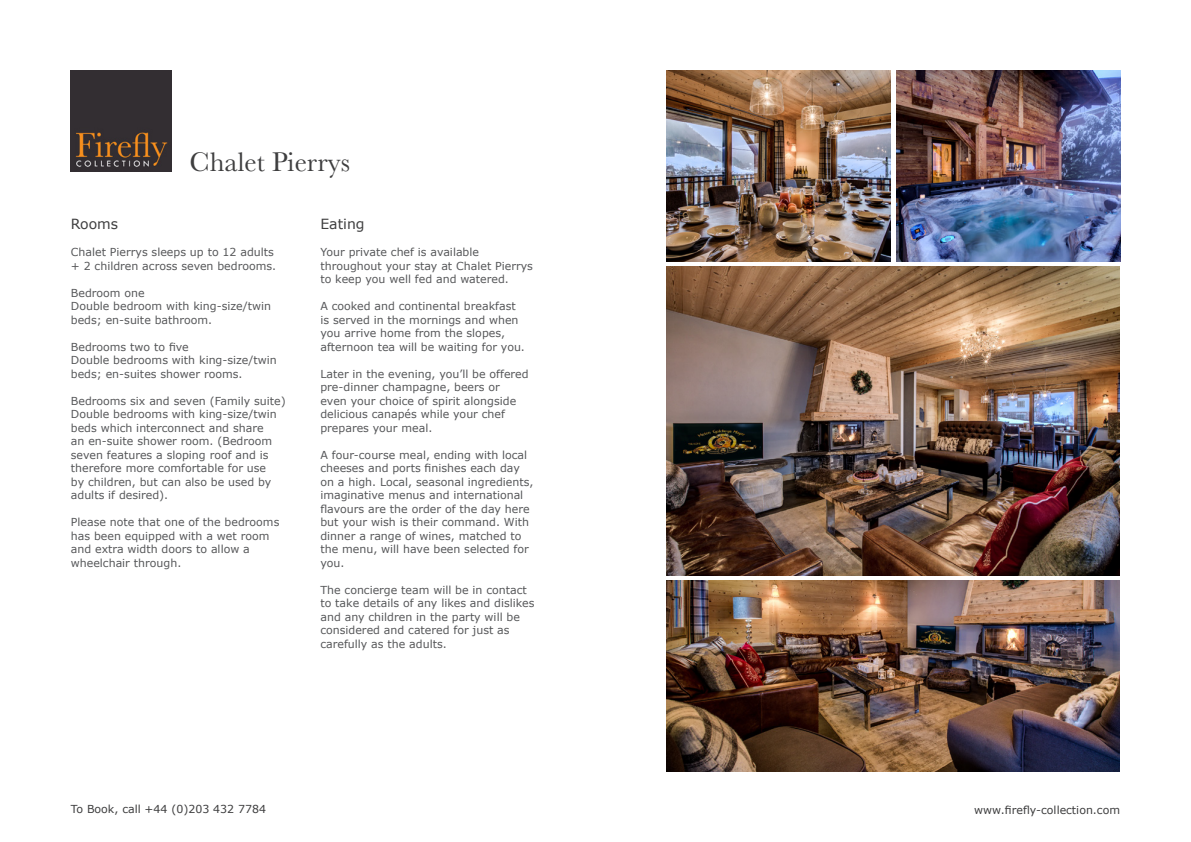
<style>
.page{position:relative;width:1191px;height:842px;background:#fff}
.page>*{position:absolute;margin:0;border:0;box-sizing:border-box;transform-origin:0 0}
.t1{font:28px "Baskerville";color:#3e3e3f}
.t2{font:14px "Verdana";color:#3e3e3f}
.t3{font:11px/13.5px "Verdana";color:#57585a}
.t4{font:11px "Verdana";color:#3e3e3f}
</style>
<div class="page">
<img style="left:71px;top:71px;width:101px;height:101px">
<img style="left:666px;top:581px;width:454px;height:190px">
<img style="left:666px;top:71px;width:224px;height:190px">
<img style="left:896px;top:71px;width:224px;height:190px">
<img style="left:666px;top:267px;width:454px;height:308px">
<p class="t1" style="left:190px;top:145px;width:162px">Chalet Pierrys</p>
<p class="t2" style="left:71px;top:215px;width:49px">Rooms</p>
<p class="t3" style="left:71px;top:245px;width:207px">Chalet Pierrys sleeps up to 12 adults + 2 children across seven bedrooms.</p>
<p class="t3" style="left:71px;top:286px;width:75px">Bedroom one</p>
<p class="t3" style="left:71px;top:299px;width:202px">Double bedroom with king-size/twin beds; en-suite bathroom.</p>
<p class="t3" style="left:71px;top:340px;width:119px">Bedrooms two to five</p>
<p class="t3" style="left:71px;top:353px;width:207px">Double bedrooms with king-size/twin beds; en-suites shower rooms.</p>
<p class="t3" style="left:71px;top:394px;width:216px">Bedrooms six and seven (Family suite)</p>
<p class="t3" style="left:71px;top:407px;width:207px">Double bedrooms with king-size/twin beds which interconnect and share an en-suite shower room. (Bedroom seven features a sloping roof and is therefore more comfortable for use by children, but can also be used by adults if desired).</p>
<p class="t3" style="left:71px;top:515px;width:210px">Please note that one of the bedrooms has been equipped with a wet room and extra width doors to allow a wheelchair through.</p>
<p class="t2" style="left:320px;top:215px;width:46px">Eating</p>
<p class="t3" style="left:320px;top:245px;width:214px">Your private chef is available throughout your stay at Chalet Pierrys to keep you well fed and watered.</p>
<p class="t3" style="left:320px;top:299px;width:206px">A cooked and continental breakfast is served in the mornings and when you arrive home from the slopes, afternoon tea will be waiting for you.</p>
<p class="t3" style="left:320px;top:367px;width:210px">Later in the evening, you’ll be offered pre-dinner champagne, beers or even your choice of spirit alongside delicious canapés while your chef prepares your meal.</p>
<p class="t3" style="left:320px;top:448px;width:215px">A four-course meal, ending with local cheeses and ports finishes each day on a high. Local, seasonal ingredients, imaginative menus and international flavours are the order of the day here but your wish is their command. With dinner a range of wines, matched to the menu, will have been selected for you.</p>
<p class="t3" style="left:320px;top:583px;width:216px">The concierge team will be in contact to take details of any likes and dislikes and any children in the party will be considered and catered for just as carefully as the adults.</p>
<p class="t4" style="left:71px;top:802px;width:197px">To Book, call +44 (0)203 432 7784</p>
<p class="t4" style="left:974px;top:803px;width:147px">www.firefly-collection.com</p>
</div>
